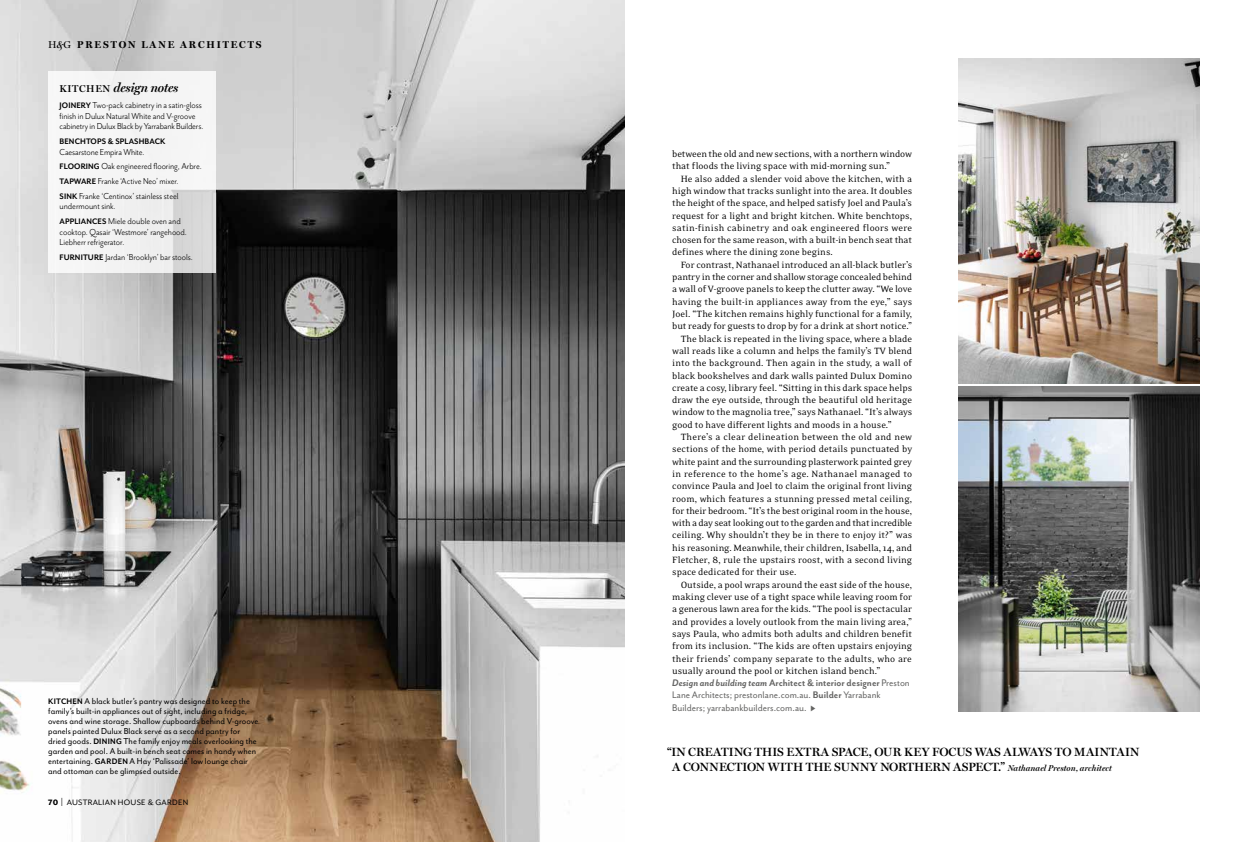
<style>
.page{position:relative;width:1248px;height:842px;background:#fff}
.page>*{position:absolute;margin:0;border:0;box-sizing:border-box;transform-origin:0 0}
.t1{font:italic 600 13px "Miller Display";letter-spacing:-.02em;color:#000}
.t2{font:600 12px/15px "Miller Display";letter-spacing:.005em;color:#000}
.t3{font:11px/12.3px "Mr Eaves San OT";color:#636362;scale:.95 1}
.t4{font:10.4px/12.3px "Eidetic Neo OT";letter-spacing:-.005em;color:#000}
.t5{font:10.4px "Eidetic Neo OT";letter-spacing:.015em;color:#000}
.t6{font:10.4px "Eidetic Neo OT";letter-spacing:.02em;color:#000}
.t7{font:10px/10px "Mr Eaves San OT";letter-spacing:.005em;color:#000;scale:.95 1}
.t8{font:10px/14.8px "Mr Eaves San OT";letter-spacing:-.005em;color:#000;scale:.95 1}
.t9{font:700 10px "Miller Display";letter-spacing:.19em;color:#000}
.t10{font:700 9.2px "Mr Eaves San OT";letter-spacing:.015em;color:#000;scale:.95 1}
.t11{font:9px "Mr Eaves Mod OT";letter-spacing:.03em;color:#000}
.s1{font-weight:400}
.s2{font-weight:600;font-style:italic}
.s3{font-style:normal;font-size:10px}
.s4{font-weight:700;font-size:9.2px}
.s5{font-weight:800}
.s6{font-family:"Mr Eaves San OT";font-size:10.4px}
.s7{font-weight:700;font-style:italic}
.s8{font-weight:700}
.s9{font-style:italic;font-size:8.5px}
</style>
<div class="page">
<img style="left:0;top:0;width:624px;height:842px">
<img style="left:958px;top:59px;width:241px;height:324px">
<img style="left:958px;top:386px;width:241px;height:325px">
<svg style="left:48px;top:71px;width:168px;height:202px;fill:#f5f5f5"></svg>
<p class="t9" style="left:48px;top:39px;width:215px"><span class="s1">H</span><span class="s2">^</span><span class="s1">G</span> PRESTON LANE ARCHITECTS</p>
<p class="t1" style="left:60px;top:80px;width:120px"><span class="s3">KITCHEN</span> design notes</p>
<p class="t8" style="left:60px;top:100px;width:153px;line-height:10.5px"><span class="s4">JOINERY</span> Two-pack cabinetry in a satin-gloss finish in Dulux Natural White and V-groove cabinetry in Dulux Black by Yarrabank Builders.</p>
<p class="t10" style="left:60px;top:136px;width:113px">BENCHTOPS &amp; SPLASHBACK</p>
<p class="t8" style="left:60px;top:144px;width:151px">Caesarstone Empira White.<br><span class="s4">FLOORING</span> Oak engineered flooring, Arbre.<br><span class="s4">TAPWARE</span> Franke ‘Active Neo’ mixer.<br><span class="s4">SINK</span> Franke ‘Centinox’ stainless steel</p>
<p class="t8" style="left:60px;top:199px;width:129px">undermount sink.<br><span class="s4">APPLIANCES</span> Miele double oven and</p>
<p class="t8" style="left:60px;top:227px;width:136px;line-height:10.5px">cooktop. Qasair ‘Westmore’ rangehood.<br>Liebherr refrigerator.</p>
<p class="t8" style="left:60px;top:250px;width:142px"><span class="s4">FURNITURE</span> Jardan ‘Brooklyn’ bar stools.</p>
<p class="t7" style="left:48px;top:696px;width:222px"><span class="s4">KITCHEN</span> A black butler’s pantry was designed to keep the family’s built-in appliances out of sight, including a fridge, ovens and wine storage. Shallow cupboards behind V-groove panels painted Dulux Black serve as a second pantry for dried goods. <span class="s4">DINING</span> The family enjoy meals overlooking the garden and pool. A built-in bench seat comes in handy when entertaining. <span class="s4">GARDEN</span> A Hay ‘Palissade’ low lounge chair and ottoman can be glimpsed outside.</p>
<p class="t11" style="left:48px;top:798px;width:141px"><span class="s5">70</span> <span class="s6">|</span> AUSTRALIAN HOUSE &amp; GARDEN</p>
<p class="t4" style="left:672px;top:148px;width:241px">between the old and new sections, with a northern window that floods the living space with mid-morning sun.”</p>
<p class="t4" style="left:672px;top:173px;width:241px;text-align:justify;text-indent:9px">He also added a slender void above the kitchen, with a high window that tracks sunlight into the area. It doubles the height of the space, and helped satisfy Joel and Paula’s request for a light and bright kitchen. White benchtops, satin-finish cabinetry and oak engineered floors were chosen for the same reason, with a built-in bench seat that defines where the dining zone begins.</p>
<p class="t4" style="left:680px;top:259px;width:233px">For contrast, Nathanael introduced an all-black butler’s</p>
<p class="t4" style="left:672px;top:271px;width:241px">pantry in the corner and shallow storage concealed behind</p>
<p class="t4" style="left:672px;top:283px;width:241px">a wall of V-groove panels to keep the clutter away. “We love</p>
<p class="t4" style="left:672px;top:296px;width:241px">having the built-in appliances away from the eye,” says</p>
<p class="t4" style="left:672px;top:308px;width:241px">Joel. “The kitchen remains highly functional for a family,</p>
<p class="t4" style="left:672px;top:320px;width:241px">but ready for guests to drop by for a drink at short notice.”</p>
<p class="t4" style="left:680px;top:333px;width:233px">The black is repeated in the living space, where a blade</p>
<p class="t4" style="left:672px;top:345px;width:241px">wall reads like a column and helps the family’s TV blend</p>
<p class="t4" style="left:672px;top:357px;width:241px">into the background. Then again in the study, a wall of</p>
<p class="t4" style="left:672px;top:369px;width:241px">black bookshelves and dark walls painted Dulux Domino</p>
<p class="t4" style="left:672px;top:382px;width:241px">create a cosy, library feel. “Sitting in this dark space helps</p>
<p class="t4" style="left:672px;top:394px;width:241px">draw the eye outside, through the beautiful old heritage</p>
<p class="t4" style="left:672px;top:406px;width:241px">window to the magnolia tree,” says Nathanael. “It’s always</p>
<p class="t4" style="left:672px;top:419px;width:221px">good to have different lights and moods in a house.”</p>
<p class="t6" style="left:680px;top:432px;width:233px">There’s a clear delineation between the old and new</p>
<p class="t4" style="left:672px;top:443px;width:241px">sections of the home, with period details punctuated by</p>
<p class="t4" style="left:672px;top:456px;width:241px">white paint and the surrounding plasterwork painted grey</p>
<p class="t5" style="left:672px;top:469px;width:241px">in reference to the home’s age. Nathanael managed to</p>
<p class="t4" style="left:672px;top:480px;width:241px">convince Paula and Joel to claim the original front living</p>
<p class="t4" style="left:672px;top:492px;width:241px">room, which features a stunning pressed metal ceiling,</p>
<p class="t4" style="left:672px;top:505px;width:241px">for their bedroom. “It’s the best original room in the house,</p>
<p class="t4" style="left:672px;top:517px;width:241px">with a day seat looking out to the garden and that incredible</p>
<p class="t4" style="left:672px;top:529px;width:241px">ceiling. Why shouldn’t they be in there to enjoy it?” was</p>
<p class="t4" style="left:672px;top:542px;width:241px">his reasoning. Meanwhile, their children, Isabella, 14, and</p>
<p class="t4" style="left:672px;top:554px;width:241px">Fletcher, 8, rule the upstairs roost, with a second living</p>
<p class="t4" style="left:672px;top:566px;width:126px">space dedicated for their use.</p>
<p class="t4" style="left:680px;top:579px;width:233px">Outside, a pool wraps around the east side of the house,</p>
<p class="t4" style="left:672px;top:591px;width:241px">making clever use of a tight space while leaving room for</p>
<p class="t4" style="left:672px;top:603px;width:241px">a generous lawn area for the kids. “The pool is spectacular</p>
<p class="t4" style="left:672px;top:615px;width:241px">and provides a lovely outlook from the main living area,”</p>
<p class="t4" style="left:672px;top:628px;width:241px">says Paula, who admits both adults and children benefit</p>
<p class="t4" style="left:672px;top:640px;width:241px">from its inclusion. “The kids are often upstairs enjoying</p>
<p class="t5" style="left:672px;top:653px;width:241px">their friends’ company separate to the adults, who are</p>
<p class="t4" style="left:672px;top:665px;width:210px">usually around the pool or kitchen island bench.”</p>
<p class="t3" style="left:672px;top:677px;width:251px"><span class="s7">Design and building team</span> <span class="s8">Architect &amp; interior designer</span> Preston<br>Lane Architects; prestonlane.com.au. <span class="s8">Builder</span> Yarrabank<br>Builders; yarrabankbuilders.com.au.</p>
<p class="t2" style="left:672px;top:744px;width:468px;text-indent:-5px">“IN CREATING THIS EXTRA SPACE, OUR KEY FOCUS WAS ALWAYS TO MAINTAIN<br>A CONNECTION WITH THE SUNNY NORTHERN ASPECT.” <span class="s9">Nathanael Preston, architect</span></p>
</div>
